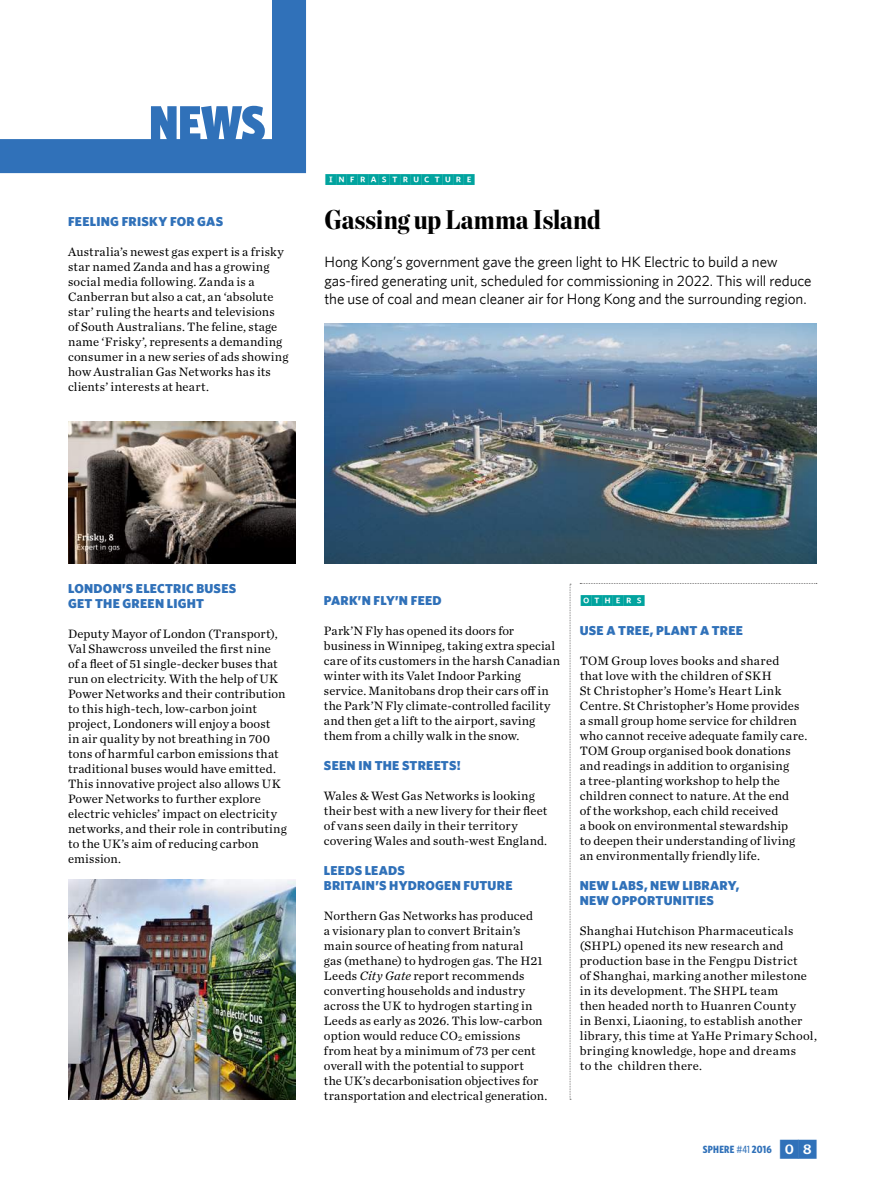
<style>
.page{position:relative;width:885px;height:1191px;background:#fff}
.page>*{position:absolute;margin:0;border:0;box-sizing:border-box;transform-origin:0 0}
.t1{font:900 51px "Whitney Condensed";color:#3071b9}
.t2{font:900 27px "Chronicle Disp Cond";color:#000}
.t3{font:15px/18.8px "Whitney";letter-spacing:-.005em;color:#000}
.t4{font:900 12.9px/15px "Whitney";letter-spacing:.02em;color:#3071b9}
.t5{font:12.9px "Whitney Index Black Sq Bd";letter-spacing:-.18em;color:#00a39e}
.t6{font:12.6px/15px "Chronicle Text G1";letter-spacing:.015em;color:#000}
.t7{font:700 10.5px "Whitney Condensed";letter-spacing:.02em;color:#3071b9}
.s1{font-style:italic}
.s2{font-weight:500}
.s3{font-family:"Whitney Index Black Square Bd";font-weight:400;font-size:22.5px}
</style>
<div class="page">
<svg style="left:0;top:0;width:306px;height:173px"></svg>
<img style="left:324px;top:323px;width:492px;height:240px">
<img style="left:68px;top:421px;width:227px;height:142px">
<svg style="left:569px;top:584px;width:2px;height:516px"></svg>
<svg style="left:580px;top:583px;width:236px;height:1px"></svg>
<img style="left:68px;top:879px;width:227px;height:220px">
<h1 class="t1" style="left:149px;top:91px;width:118px">NEWS</h1>
<p class="t4" style="left:68px;top:213px;width:156px">FEELING FRISKY FOR GAS</p>
<p class="t6" style="left:68px;top:243px;width:222px">Australia’s newest gas expert is a frisky star named Zanda and has a growing social media following. Zanda is a Canberran but also a cat, an ‘absolute star’ ruling the hearts and televisions of South Australians. The feline, stage name ‘Frisky’, represents a demanding consumer in a new series of ads showing how Australian Gas Networks has its clients’ interests at heart.</p>
<p class="t5" style="left:324px;top:174px;width:153px">INFRASTRUCTURE</p>
<h2 class="t2" style="left:324px;top:198px;width:278px">Gassing up Lamma Island</h2>
<p class="t3" style="left:324px;top:252px;width:488px">Hong Kong’s government gave the green light to HK Electric to build a new gas-fired generating unit, scheduled for commissioning in 2022. This will reduce the use of coal and mean cleaner air for Hong Kong and the surrounding region.</p>
<p class="t4" style="left:68px;top:581px;width:170px">LONDON’S ELECTRIC BUSES<br>GET THE GREEN LIGHT</p>
<p class="t6" style="left:68px;top:626px;width:220px">Deputy Mayor of London (Transport), Val Shawcross unveiled the first nine<br>of a fleet of 51 single-decker buses that run on electricity. With the help of UK Power Networks and their contribution to this high-tech, low-carbon joint project, Londoners will enjoy a boost<br>in air quality by not breathing in 700 tons of harmful carbon emissions that traditional buses would have emitted.<br>This innovative project also allows UK Power Networks to further explore electric vehicles’ impact on electricity networks, and their role in contributing to the UK’s aim of reducing carbon emission.</p>
<p class="t4" style="left:324px;top:592px;width:119px">PARK’N FLY’N FEED</p>
<p class="t6" style="left:324px;top:622px;width:237px">Park’N Fly has opened its doors for business in Winnipeg, taking extra special care of its customers in the harsh Canadian winter with its Valet Indoor Parking service. Manitobans drop their cars off in the Park’N Fly climate-controlled facility and then get a lift to the airport, saving them from a chilly walk in the snow.</p>
<p class="t4" style="left:324px;top:757px;width:138px">SEEN IN THE STREETS!</p>
<p class="t6" style="left:324px;top:787px;width:225px">Wales &amp; West Gas Networks is looking their best with a new livery for their fleet of vans seen daily in their territory covering Wales and south-west England.</p>
<p class="t4" style="left:324px;top:862px;width:190px">LEEDS LEADS<br>BRITAIN’S HYDROGEN FUTURE</p>
<p class="t6" style="left:324px;top:907px;width:225px">Northern Gas Networks has produced<br>a visionary plan to convert Britain’s main source of heating from natural<br>gas (methane) to hydrogen gas. The H21<br>Leeds <span class="s1">City Gate</span> report recommends converting households and industry across the UK to hydrogen starting in Leeds as early as 2026. This low-carbon option would reduce CO<sub>2</sub> emissions from heat by a minimum of 73 per cent overall with the potential to support<br>the UK’s decarbonisation objectives for transportation and electrical generation.</p>
<p class="t5" style="left:579px;top:594px;width:68px">OTHERS</p>
<p class="t4" style="left:579px;top:622px;width:165px">USE A TREE, PLANT A TREE</p>
<p class="t6" style="left:579px;top:652px;width:229px">TOM Group loves books and shared<br>that love with the children of SKH<br>St Christopher’s Home’s Heart Link Centre. St Christopher’s Home provides a small group home service for children who cannot receive adequate family care.<br>TOM Group organised book donations and readings in addition to organising<br>a tree-planting workshop to help the children connect to nature. At the end<br>of the workshop, each child received<br>a book on environmental stewardship<br>to deepen their understanding of living an environmentally friendly life.</p>
<p class="t4" style="left:579px;top:877px;width:161px">NEW LABS, NEW LIBRARY,<br>NEW OPPORTUNITIES</p>
<p class="t6" style="left:579px;top:922px;width:239px">Shanghai Hutchison Pharmaceuticals (SHPL) opened its new research and production base in the Fengpu District<br>of Shanghai, marking another milestone in its development. The SHPL team<br>then headed north to Huanren County<br>in Benxi, Liaoning, to establish another library, this time at YaHe Primary School, bringing knowledge, hope and dreams<br>to the children there.</p>
<p class="t7" style="left:703px;top:1143px;width:117px">SPHERE <span class="s2">#41</span> 2016 <span class="s3">08</span></p>
</div>
